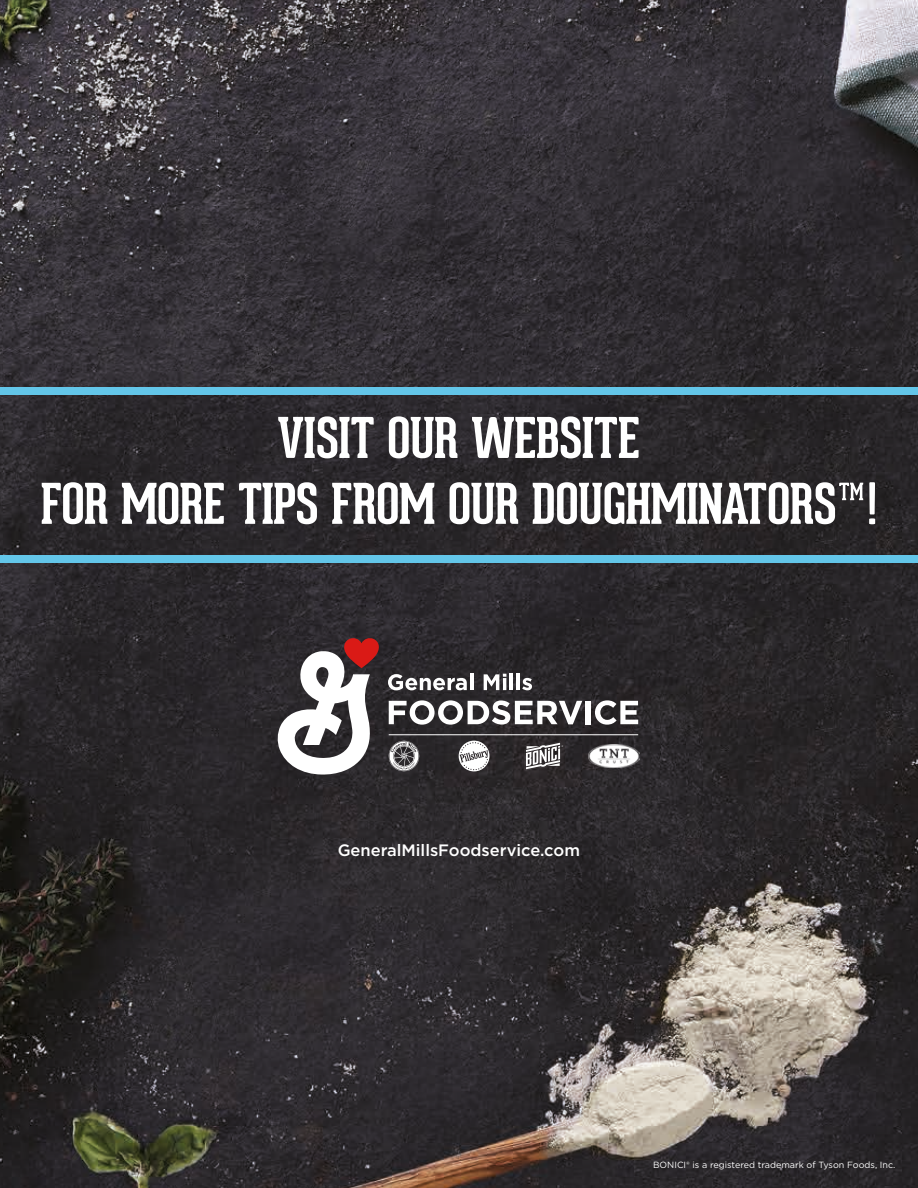
<style>
.page{position:relative;width:918px;height:1188px;background:#fff}
.page>*{position:absolute;margin:0;border:0;box-sizing:border-box;transform-origin:0 0}
.t1{font:700 54.9px/65.8px "Geared Slab";letter-spacing:-.01em;color:#fff;text-align:center}
.t2{font:500 16.5px "Gotham";color:#fff}
.t3{font:9px "Gotham";color:#fff}
</style>
<div class="page">
<img style="left:0;top:0;width:918px;height:1188px">
<img style="left:0;top:394px;width:918px;height:161px">
<div style="left:0;top:387px;width:918px;height:7px;background:#63c6e9"></div>
<div style="left:0;top:555px;width:918px;height:7px;background:#63c6e9"></div>
<img style="left:588px;top:745px;width:51px;height:22px">
<svg style="left:525px;top:742px;width:38px;height:28px"></svg>
<svg style="left:458px;top:740px;width:32px;height:32px"></svg>
<svg style="left:389px;top:700px;width:193px;height:25px"></svg>
<div style="left:585px;top:701px;width:5px;height:23px;background:#fff"></div>
<svg style="left:595px;top:700px;width:43px;height:25px"></svg>
<hr style="left:389px;top:734px;width:249px;height:1px;background:#fff">
<svg style="left:277px;top:637px;width:104px;height:138px"></svg>
<svg style="left:388px;top:674px;width:79px;height:16px"></svg>
<hr style="left:470px;top:674px;width:3px;height:16px;background:#fff">
<svg style="left:484px;top:674px;width:22px;height:16px"></svg>
<hr style="left:510px;top:674px;width:3px;height:16px;background:#fff">
<hr style="left:517px;top:674px;width:3px;height:16px;background:#fff">
<svg style="left:522px;top:678px;width:10px;height:12px"></svg>
<svg style="left:387px;top:739px;width:34px;height:34px"></svg>
<p class="t1" style="left:41px;top:405px;width:837px">VISIT OUR WEBSITE<br>FOR MORE TIPS FROM OUR DOUGHMINATORS ™!</p>
<p class="t2" style="left:338px;top:839px;width:244px">GeneralMillsFoodservice.com</p>
<p class="t3" style="left:653px;top:1160px;width:244px">BONICI® is a registered trademark of Tyson Foods, Inc.</p>
</div>
